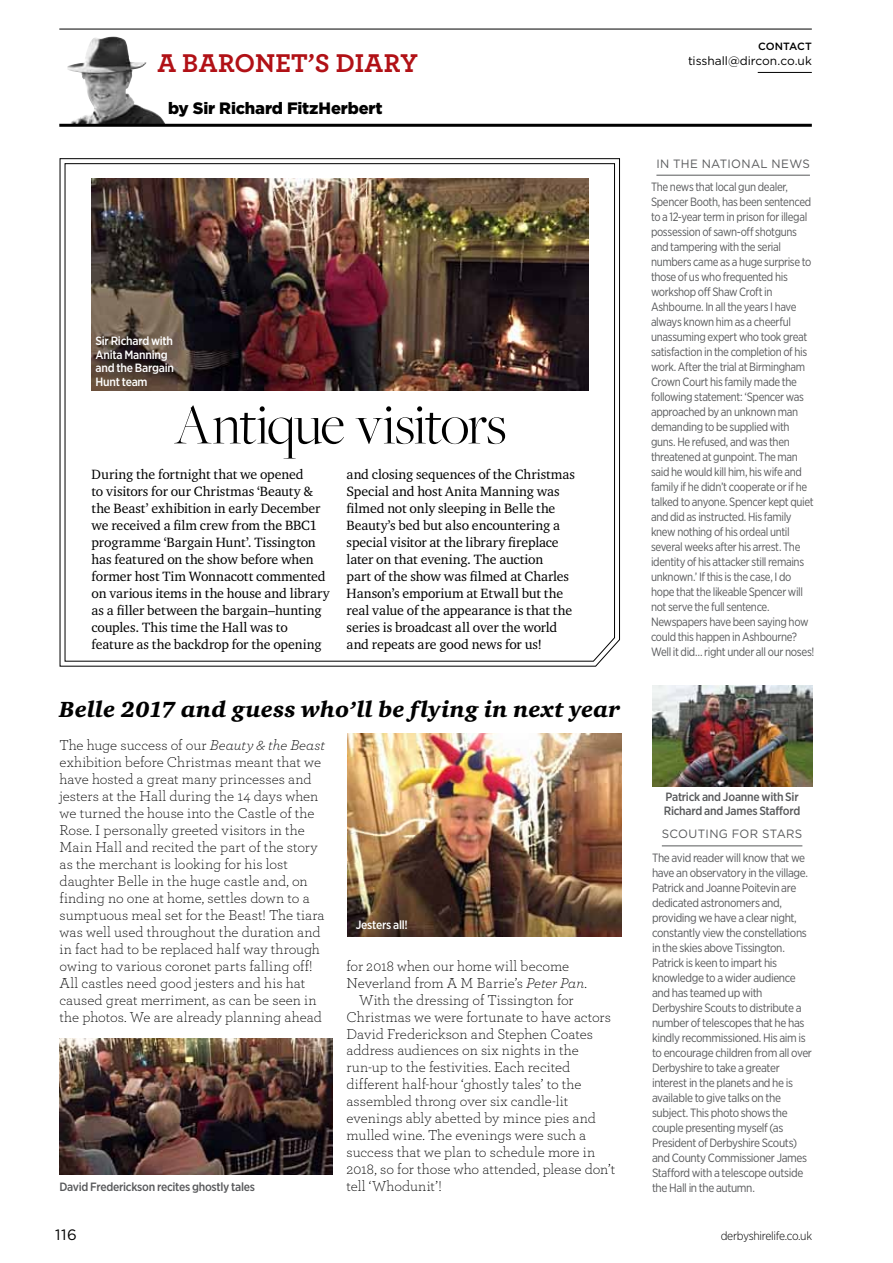
<style>
.page{position:relative;width:893px;height:1263px;background:#fff}
.page>*{position:absolute;margin:0;border:0;box-sizing:border-box;transform-origin:0 0}
.t1{font:300 60px "Freight Big Pro";letter-spacing:-.02em;color:#000}
.t2{font:700 27px "Archer";color:#b11116}
.t3{font:italic 900 22.5px "Charter ITCA";letter-spacing:.015em;color:#000}
.t4{font:900 16.5px "Gotham";letter-spacing:-.01em;color:#000}
.t5{font:300 15px/17px "Archer";color:#000}
.t6{font:15px "Gotham";color:#000}
.t7{font:13.8px/17px "Charter ITCA";letter-spacing:-.005em;color:#000}
.t8{font:12px/15px "Gotham Narrow";letter-spacing:-.03em;color:#58595b;scale:.94 1}
.t9{font:12px/15px "Gotham Narrow";letter-spacing:-.03em;color:#58595b}
.t10{font:500 12px/13.5px "Gotham Narrow";letter-spacing:-.025em;color:#58595b}
.t11{font:500 12px/13.5px "Gotham Narrow";letter-spacing:-.02em;color:#fff}
.t12{font:12px "Gotham";letter-spacing:.03em;color:#58595b}
.t13{font:12px "Gotham";color:#000}
.t14{font:300 12px "Gotham Narrow";letter-spacing:-.025em;color:#000}
.t15{font:500 10.5px "Gotham";letter-spacing:-.01em;color:#000}
.s1{font-style:italic}
</style>
<div class="page">
<img style="left:67px;top:37px;width:98px;height:87px">
<hr style="left:59px;top:29px;width:753px;height:1px;background:#000">
<hr style="left:758px;top:72px;width:54px;height:1px;background:#000">
<hr style="left:59px;top:124px;width:753px;height:3px;background:#000">
<svg style="left:59px;top:158px;width:561px;height:509px"></svg>
<svg style="left:64px;top:163px;width:552px;height:499px"></svg>
<hr style="left:656px;top:175px;width:154px;height:1px;background:#58595b">
<hr style="left:662px;top:846px;width:140px;height:1px;background:#58595b">
<img style="left:652px;top:686px;width:160px;height:100px">
<img style="left:60px;top:1038px;width:273px;height:136px">
<img style="left:348px;top:733px;width:273px;height:204px">
<img style="left:92px;top:178px;width:496px;height:212px">
<h2 class="t2" style="left:158px;top:42px;width:262px">A BARONET’S DIARY</h2>
<p class="t4" style="left:168px;top:97px;width:216px">by Sir Richard FitzHerbert</p>
<p class="t11" style="left:96px;top:334px;width:80px">Sir Richard with<br>Anita Manning and the Bargain<br>Hunt team</p>
<h1 class="t1" style="left:174px;top:386px;width:334px">Antique visitors</h1>
<p class="t7" style="left:92px;top:466px;width:240px">During the fortnight that we opened<br>to visitors for our Christmas ‘Beauty &amp; the Beast’ exhibition in early December we received a film crew from the BBC1 programme ‘Bargain Hunt’. Tissington has featured on the show before when former host Tim Wonnacott commented on various items in the house and library as a filler between the bargain–hunting couples. This time the Hall was to feature as the backdrop for the opening</p>
<p class="t7" style="left:347px;top:466px;width:230px">and closing sequences of the Christmas Special and host Anita Manning was filmed not only sleeping in Belle the Beauty’s bed but also encountering a special visitor at the library fireplace later on that evening. The auction<br>part of the show was filmed at Charles Hanson’s emporium at Etwall but the real value of the appearance is that the series is broadcast all over the world and repeats are good news for us!</p>
<h3 class="t3" style="left:59px;top:695px;width:562px">Belle 2017 and guess who’ll be flying in next year</h3>
<p class="t5" style="left:60px;top:736px;width:267px">The huge success of our <span class="s1">Beauty &amp; the Beast </span>exhibition before Christmas meant that we have hosted a great many princesses and jesters at the Hall during the 14 days when we turned the house into the Castle of the Rose. I personally greeted visitors in the Main Hall and recited the part of the story as the merchant is looking for his lost daughter Belle in the huge castle and, on finding no one at home, settles down to a sumptuous meal set for the Beast! The tiara was well used throughout the duration and in fact had to be replaced half way through owing to various coronet parts falling off!<br>All castles need good jesters and his hat caused great merriment, as can be seen in the photos. We are already planning ahead</p>
<p class="t10" style="left:60px;top:1180px;width:197px">David Frederickson recites ghostly tales</p>
<p class="t11" style="left:356px;top:918px;width:54px">Jesters all!</p>
<p class="t5" style="left:346px;top:957px;width:224px">for 2018 when our home will become</p>
<p class="t5" style="left:346px;top:974px;width:242px">Neverland from A M Barrie’s <span class="s1">Peter Pan</span>.</p>
<p class="t5" style="left:359px;top:990px;width:216px">With the dressing of Tissington for</p>
<p class="t5" style="left:346px;top:1007px;width:266px">Christmas we were fortunate to have actors</p>
<p class="t5" style="left:346px;top:1024px;width:248px">David Frederickson and Stephen Coates</p>
<p class="t5" style="left:346px;top:1041px;width:234px">address audiences on six nights in the</p>
<p class="t5" style="left:346px;top:1058px;width:225px">run-up to the festivities. Each recited</p>
<p class="t5" style="left:346px;top:1075px;width:237px">different half-hour ‘ghostly tales’ to the</p>
<p class="t5" style="left:346px;top:1092px;width:223px">assembled throng over six candle-lit</p>
<p class="t5" style="left:346px;top:1109px;width:251px">evenings ably abetted by mince pies and</p>
<p class="t5" style="left:346px;top:1126px;width:241px">mulled wine. The evenings were such a</p>
<p class="t5" style="left:346px;top:1143px;width:250px">success that we plan to schedule more in</p>
<p class="t5" style="left:346px;top:1160px;width:270px">2018, so for those who attended, please don’t</p>
<p class="t5" style="left:346px;top:1177px;width:97px">tell ‘Whodunit’!</p>
<p class="t15" style="left:758px;top:40px;width:55px">CONTACT</p>
<p class="t13" style="left:688px;top:53px;width:125px">TISSHALL@DIRCON.CO.UK</p>
<p class="t12" style="left:656px;top:156px;width:155px">IN THE NATIONAL N EWS</p>
<p class="t8" style="left:651px;top:179px;width:175px">The news that local gun dealer,<br>Spencer Booth, has been sentenced to a 12-year term in prison for illegal possession of sawn-off shotguns and tampering with the serial numbers came as a huge surprise to those of us who frequented his workshop off Shaw Croft in<br>Ashbourne. In all the years I have always known him as a cheerful unassuming expert who took great satisfaction in the completion of his work. After the trial at Birmingham<br>Crown Court his family made the following statement: ‘Spencer was approached by an unknown man demanding to be supplied with guns. He refused, and was then threatened at gunpoint. The man said he would kill him, his wife and family if he didn’t cooperate or if he talked to anyone. Spencer kept quiet and did as instructed. His family knew nothing of his ordeal until several weeks after his arrest. The identity of his attacker still remains unknown.’ If this is the case, I do hope that the likeable Spencer will not serve the full sentence.<br>Newspapers have been saying how could this happen in Ashbourne?<br>Well it did… right under all our noses!</p>
<p class="t10" style="left:664px;top:790px;width:138px">Patrick and Joanne with Sir<br>Richard and James Stafford</p>
<p class="t12" style="left:662px;top:826px;width:142px">SCOUTING FOR STARS</p>
<p class="t9" style="left:652px;top:850px;width:162px">The avid reader will know that we have an observatory in the village.<br>Patrick and Joanne Poitevin are dedicated astronomers and, providing we have a clear night, constantly view the constellations in the skies above Tissington.<br>Patrick is keen to impart his knowledge to a wider audience and has teamed up with<br>Derbyshire Scouts to distribute a number of telescopes that he has kindly recommissioned. His aim is to encourage children from all over<br>Derbyshire to take a greater interest in the planets and he is available to give talks on the subject. This photo shows the couple presenting myself (as<br>President of Derbyshire Scouts) and County Commissioner James<br>Stafford with a telescope outside the Hall in the autumn.</p>
<p class="t6" style="left:55px;top:1225px;width:23px">116</p>
<p class="t14" style="left:721px;top:1228px;width:93px">derbyshirelife.co.uk</p>
</div>
